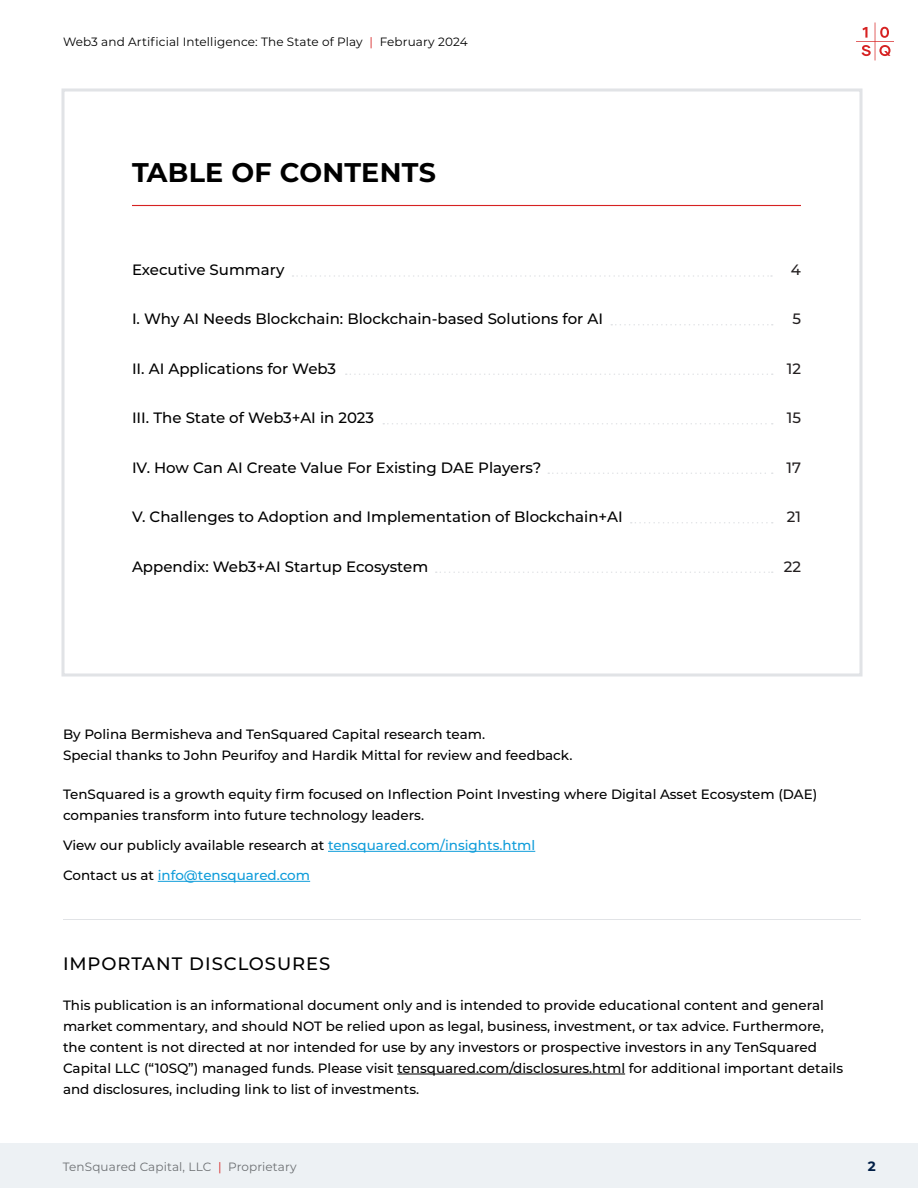
<style>
.page{position:relative;width:918px;height:1188px;background:#fff}
.page>*{position:absolute;margin:0;border:0;box-sizing:border-box;transform-origin:0 0}
.t1{font:700 27px "Montserrat";letter-spacing:.005em;color:#000}
.t2{font:500 18px "Montserrat";letter-spacing:.055em;color:#000}
.t3{font:500 15px "Montserrat";color:#000}
.t4{font:500 15px "Montserrat";color:#231f20}
.t5{font:500 13.5px/21px "Montserrat";color:#000}
.t6{font:500 13.5px "Montserrat";color:#0e9cda}
.t7{font:700 13.5px "Montserrat";color:#001e46}
.t8{font:12px "Montserrat";letter-spacing:.01em;color:#000}
.t9{font:12px "Montserrat";letter-spacing:.01em;color:#6d7073}
.s1{color:#d62222}
.s2{color:#0e9cda}
.s3{color:#000}
</style>
<div class="page">
<svg style="left:856px;top:22px;width:38px;height:38px"></svg>
<div style="left:0;top:1143px;width:918px;height:45px;background:#edf1f4"></div>
<hr style="left:328px;top:851px;width:207px;height:1px;background:#0e9cda">
<hr style="left:158px;top:881px;width:152px;height:1px;background:#0e9cda">
<hr style="left:63px;top:919px;width:798px;height:1px;background:#e1e3e6">
<hr style="left:397px;top:1074px;width:228px;height:1px;background:#000">
<div style="left:62px;top:88px;width:800px;height:588px;border:3px solid #e1e3e6"></div>
<hr style="left:132px;top:205px;width:669px;height:1px;background:#d62222">
<svg style="left:292px;top:275px;width:480px;height:2px"></svg>
<svg style="left:346px;top:374px;width:427px;height:1px"></svg>
<svg style="left:383px;top:423px;width:390px;height:1px"></svg>
<svg style="left:436px;top:572px;width:337px;height:1px"></svg>
<svg style="left:548px;top:472px;width:225px;height:2px"></svg>
<svg style="left:631px;top:522px;width:142px;height:2px"></svg>
<svg style="left:611px;top:324px;width:162px;height:2px"></svg>
<p class="t8" style="left:63px;top:34px;width:406px">Web3 and Artificial Intelligence: The State of Play <span class="s1">|</span> February 2024</p>
<h1 class="t1" style="left:132px;top:153px;width:306px">TABLE OF CONTENTS</h1>
<p class="t3" style="left:132px;top:259px;width:154px">Executive Summary</p>
<p class="t3" style="left:132px;top:308px;width:473px">I. Why AI Needs Blockchain: Blockchain-based Solutions for AI</p>
<p class="t3" style="left:132px;top:358px;width:206px">II. AI Applications for Web3</p>
<p class="t3" style="left:132px;top:407px;width:244px">III. The State of Web3+AI in 2023</p>
<p class="t3" style="left:132px;top:457px;width:411px">IV. How Can AI Create Value For Existing DAE Players?</p>
<p class="t3" style="left:132px;top:506px;width:492px">V. Challenges to Adoption and Implementation of Blockchain+AI</p>
<p class="t3" style="left:132px;top:556px;width:298px">Appendix: Web3+AI Startup Ecosystem</p>
<p class="t4" style="left:791px;top:259px;width:12px">4</p>
<p class="t4" style="left:792px;top:308px;width:10px">5</p>
<p class="t4" style="left:787px;top:358px;width:16px">12</p>
<p class="t4" style="left:787px;top:407px;width:16px">15</p>
<p class="t4" style="left:786px;top:457px;width:16px">17</p>
<p class="t4" style="left:787px;top:506px;width:16px">21</p>
<p class="t4" style="left:784px;top:556px;width:19px">22</p>
<p class="t5" style="left:63px;top:723px;width:511px">By Polina Bermisheva and TenSquared Capital research team.<br>Special thanks to John Peurifoy and Hardik Mittal for review and feedback.</p>
<p class="t5" style="left:63px;top:783px;width:756px">TenSquared is a growth equity firm focused on Inflection Point Investing where Digital Asset Ecosystem (DAE) companies transform into future technology leaders.</p>
<p class="t5" style="left:63px;top:834px;width:474px">View our publicly available research at <span class="s2">tensquared.com/insights.html</span></p>
<p class="t6" style="left:63px;top:866px;width:249px"><span class="s3">Contact us at</span> info@tensquared.com</p>
<h2 class="t2" style="left:63px;top:951px;width:269px">IMPORTANT DISCLOSURES</h2>
<p class="t5" style="left:63px;top:994px;width:782px">This publication is an informational document only and is intended to provide educational content and general market commentary, and should NOT be relied upon as legal, business, investment, or tax advice. Furthermore, the content is not directed at nor intended for use by any investors or prospective investors in any TenSquared Capital LLC (“10SQ”) managed funds. Please visit tensquared.com/disclosures.html for additional important details and disclosures, including link to list of investments.</p>
<p class="t9" style="left:63px;top:1159px;width:235px">TenSquared Capital, LLC <span class="s1">|</span> Proprietary</p>
<p class="t7" style="left:868px;top:1157px;width:9px">2</p>
</div>
